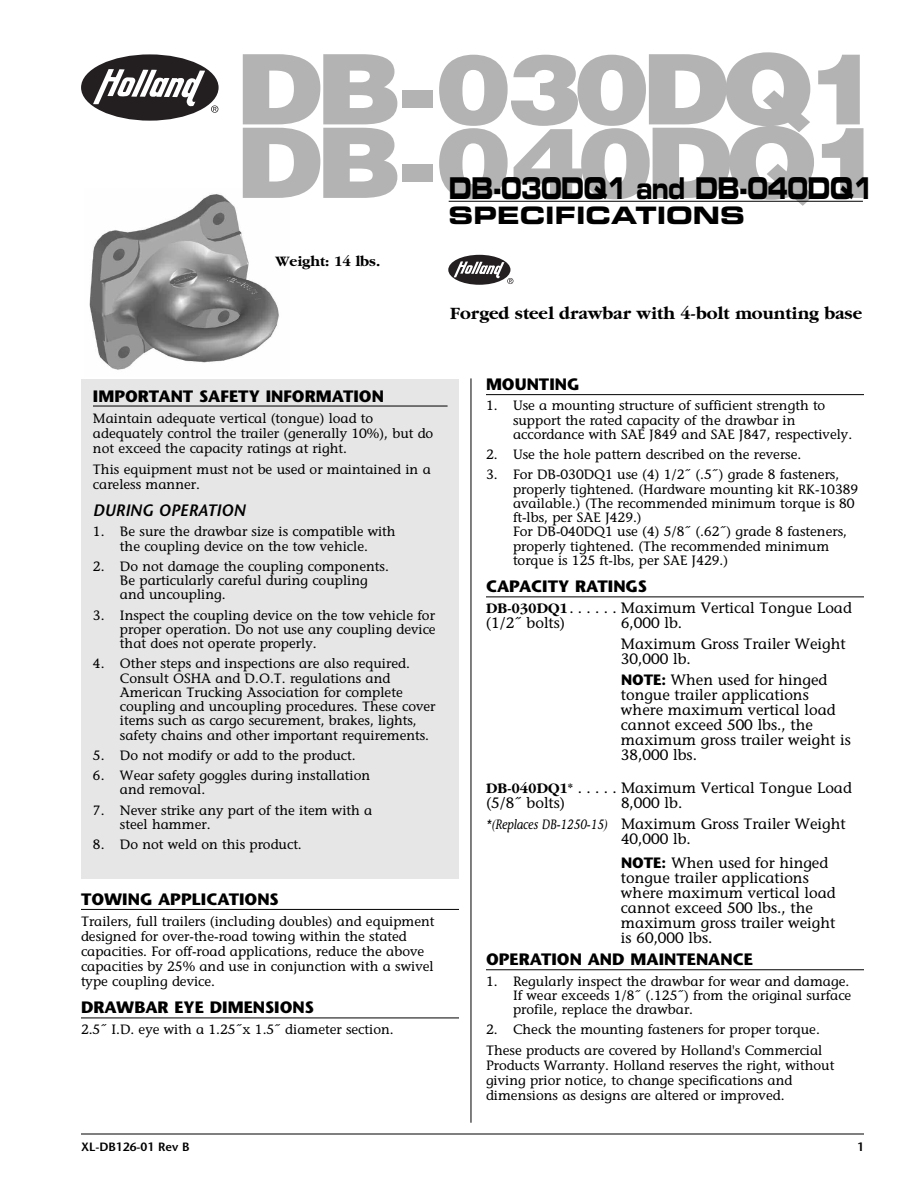
<style>
.page{position:relative;width:918px;height:1188px;background:#fff}
.page>*{position:absolute;margin:0;border:0;box-sizing:border-box;transform-origin:0 0}
.t1{font:900 97.5px/73.5px "Helvetica";letter-spacing:-.065em;color:#b3b3b3;scale:1.15 1}
.t2{font:30px "Eurostile LT Bold Extended Two";letter-spacing:-.04em;color:#000;scale:.7 1}
.t3{font:24px "Eurostile LT Bold Extended Two";color:#000}
.t4{font:700 18px "Garamond";color:#000}
.t5{font:700 16.5px "Stone Sans";color:#000}
.t6{font:italic 600 16.5px "Stone Sans";color:#000}
.t7{font:15px/15px "Stone Informal";color:#000}
.t8{font:700 15px "Garamond";color:#000}
.t9{font:13.5px/14.2px "Stone Informal";color:#000}
.t10{font:600 12px "Stone Sans";color:#000}
.s1{font-family:"Garamond";font-weight:700}
.s2{font-family:"Stone Sans";font-weight:700}
.s3{font-style:italic;font-size:13.5px}
</style>
<div class="page">
<img style="left:89px;top:194px;width:190px;height:176px">
<div style="left:448px;top:255px;width:62px;height:30px;background:#231f20;border-radius:50%"></div>
<svg style="left:454px;top:261px;width:59px;height:23px"></svg>
<hr style="left:449px;top:201px;width:414px;height:1px;background:#000">
<hr style="left:81px;top:1134px;width:783px;height:1px;background:#000">
<div style="left:82px;top:379px;width:377px;height:499px;background:#e6e6e6"></div>
<hr style="left:93px;top:406px;width:355px;height:1px;background:#000">
<hr style="left:486px;top:394px;width:378px;height:1px;background:#000">
<hr style="left:486px;top:597px;width:378px;height:1px;background:#000">
<hr style="left:486px;top:969px;width:378px;height:1px;background:#000">
<hr style="left:471px;top:378px;width:1px;height:745px;background:#000">
<hr style="left:81px;top:909px;width:378px;height:1px;background:#000">
<hr style="left:81px;top:1018px;width:378px;height:1px;background:#000">
<div style="left:81px;top:54px;width:138px;height:67px;background:#231f20;border-radius:50%"></div>
<svg style="left:211px;top:105px;width:7px;height:8px"></svg>
<svg style="left:93px;top:69px;width:112px;height:37px"></svg>
<h1 class="t1" style="left:236px;top:54px;width:567px">DB-030DQ1<br>DB-040DQ1</h1>
<h2 class="t2" style="left:449px;top:177px;width:608px">DB-030DQ1 and DB-040DQ1</h2>
<h3 class="t3" style="left:449px;top:207px;width:298px">SPECIFICATIONS</h3>
<p class="t8" style="left:275px;top:252px;width:106px">Weight: 14 lbs.</p>
<h3 class="t4" style="left:450px;top:302px;width:414px">Forged steel drawbar with 4-bolt mounting base</h3>
<p class="t5" style="left:93px;top:389px;width:293px">IMPORTANT SAFETY INFORMATION</p>
<p class="t9" style="left:93px;top:410px;width:342px;line-height:15px">Maintain adequate vertical (tongue) load to adequately control the trailer (generally 10%), but do not exceed the capacity ratings at right.</p>
<p class="t9" style="left:93px;top:461px;width:339px;line-height:15px">This equipment must not be used or maintained in a careless manner.</p>
<p class="t6" style="left:93px;top:504px;width:154px">DURING OPERATION</p>
<p class="t9" style="left:93px;top:524px;width:304px;text-align:center">1. Be sure the drawbar size is compatible with the coupling device on the tow vehicle.</p>
<p class="t9" style="left:120px;top:559px;width:270px;text-indent:-27px">2. Do not damage the coupling components.<br>Be particularly careful during coupling and uncoupling.</p>
<p class="t9" style="left:120px;top:608px;width:317px;text-align:justify;text-indent:-27px">3. Inspect the coupling device on the tow vehicle for proper operation. Do not use any coupling device that does not operate properly.</p>
<p class="t9" style="left:120px;top:656px;width:317px;text-indent:-27px">4. Other steps and inspections are also required.<br>Consult OSHA and D.O.T. regulations and American Trucking Association for complete coupling and uncoupling procedures. These cover items such as cargo securement, brakes, lights, safety chains and other important requirements.</p>
<p class="t9" style="left:93px;top:748px;width:264px">5. Do not modify or add to the product.</p>
<p class="t9" style="left:120px;top:768px;width:252px;text-indent:-27px">6. Wear safety goggles during installation and removal.</p>
<p class="t9" style="left:120px;top:803px;width:254px;text-indent:-27px">7. Never strike any part of the item with a steel hammer.</p>
<p class="t9" style="left:93px;top:837px;width:210px">8. Do not weld on this product.</p>
<p class="t5" style="left:81px;top:893px;width:199px">TOWING APPLICATIONS</p>
<p class="t9" style="left:81px;top:914px;width:355px;line-height:15px">Trailers, full trailers (including doubles) and equipment designed for over-the-road towing within the stated capacities. For off-road applications, reduce the above capacities by 25% and use in conjunction with a swivel type coupling device.</p>
<p class="t5" style="left:81px;top:1001px;width:235px">DRAWBAR EYE DIMENSIONS</p>
<p class="t9" style="left:81px;top:1023px;width:314px">2.5˝ I.D. eye with a 1.25˝x 1.5˝ diameter section.</p>
<p class="t5" style="left:486px;top:378px;width:95px">MOUNTING</p>
<p class="t9" style="left:513px;top:399px;width:341px;text-indent:-27px">1. Use a mounting structure of sufficient strength to support the rated capacity of the drawbar in accordance with SAE J849 and SAE J847, respectively.</p>
<p class="t9" style="left:486px;top:447px;width:317px">2. Use the hole pattern described on the reverse.</p>
<p class="t9" style="left:513px;top:468px;width:347px;text-indent:-27px">3. For DB-030DQ1 use (4) 1/2˝ (.5˝) grade 8 fasteners, properly tightened. (Hardware mounting kit RK-10389 available.) (The recommended minimum torque is 80 ft-lbs, per SAE J429.)<br>For DB-040DQ1 use (4) 5/8˝ (.62˝) grade 8 fasteners, properly tightened. (The recommended minimum torque is 125 ft-lbs, per SAE J429.)</p>
<p class="t5" style="left:486px;top:580px;width:163px">CAPACITY RATINGS</p>
<p class="t7" style="left:486px;top:601px;width:367px"><span class="s1">DB-030DQ1</span>. . . . . . Maximum Vertical Tongue Load (1/2˝ bolts)</p>
<p class="t7" style="left:621px;top:613px;width:226px;line-height:21px">6,000 lb.<br>Maximum Gross Trailer Weight</p>
<p class="t7" style="left:621px;top:649px;width:208px;line-height:21px">30,000 lb.<br><span class="s2">NOTE:</span> When used for hinged</p>
<p class="t7" style="left:621px;top:688px;width:231px">tongue trailer applications where maximum vertical load cannot exceed 500 lbs., the maximum gross trailer weight is<br>38,000 lbs.</p>
<p class="t7" style="left:486px;top:781px;width:367px"><span class="s1">DB-040DQ1*</span> . . . . . Maximum Vertical Tongue Load (5/8˝ bolts)</p>
<p class="t7" style="left:486px;top:793px;width:361px;line-height:21px;text-indent:135px">8,000 lb.<br><span class="s3">*(Replaces DB-1250-15)</span> Maximum Gross Trailer Weight</p>
<p class="t7" style="left:621px;top:827px;width:209px;line-height:24px">40,000 lb.<br><span class="s2">NOTE:</span> When used for hinged</p>
<p class="t7" style="left:621px;top:871px;width:216px">tongue trailer applications where maximum vertical load cannot exceed 500 lbs., the maximum gross trailer weight is 60,000 lbs.</p>
<p class="t5" style="left:486px;top:953px;width:268px">OPERATION AND MAINTENANCE</p>
<p class="t9" style="left:513px;top:974px;width:340px;text-indent:-27px">1. Regularly inspect the drawbar for wear and damage.<br>If wear exceeds 1/8˝ (.125˝) from the original surface profile, replace the drawbar.</p>
<p class="t9" style="left:486px;top:1019px;width:338px;line-height:21px">2. Check the mounting fasteners for proper torque.<br>These products are covered by Holland's Commercial</p>
<p class="t9" style="left:486px;top:1058px;width:350px;line-height:15px">Products Warranty. Holland reserves the right, without giving prior notice, to change specifications and dimensions as designs are altered or improved.</p>
<p class="t10" style="left:81px;top:1142px;width:110px">XL-DB126-01 Rev B</p>
<p class="t10" style="left:857px;top:1142px;width:8px">1</p>
</div>
